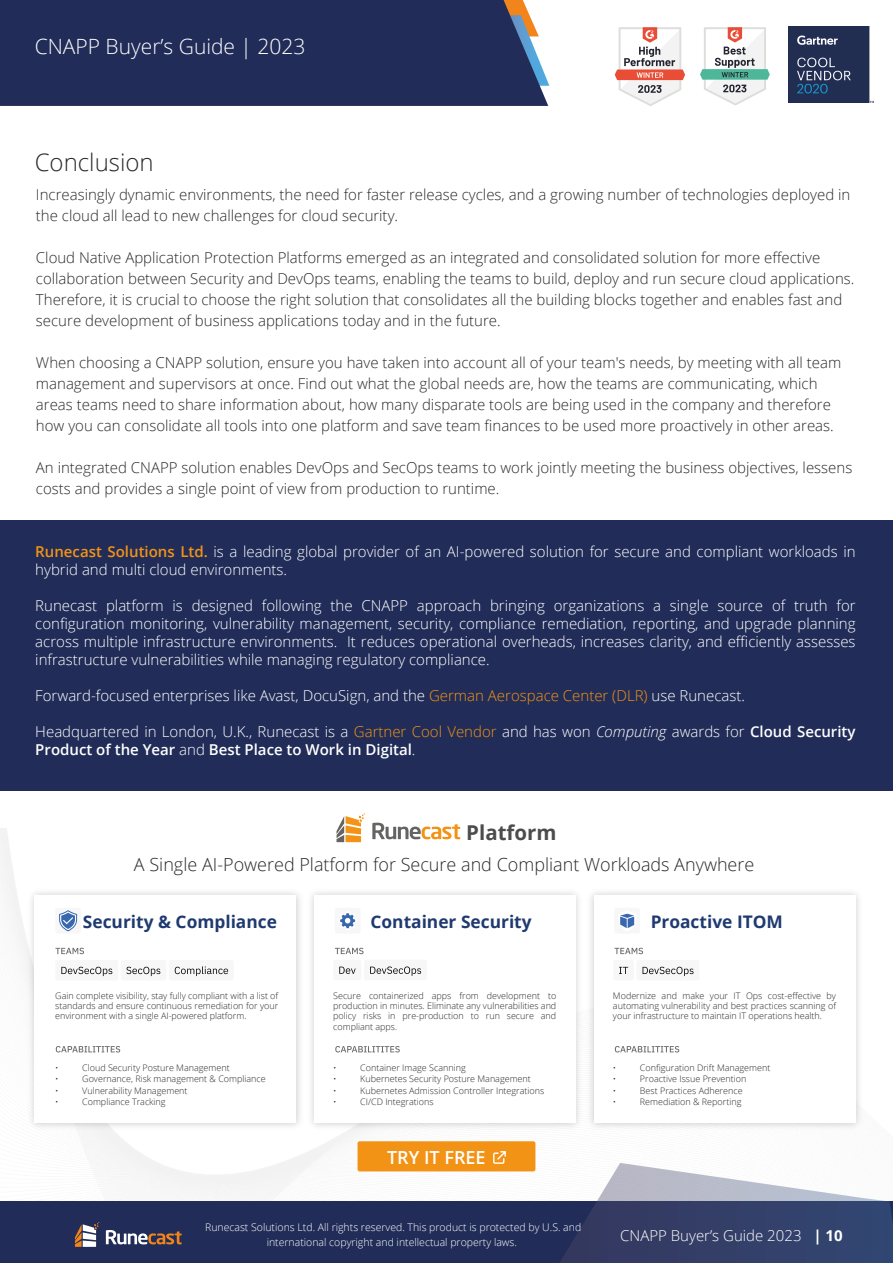
<style>
.page{position:relative;width:893px;height:1263px;background:#fff}
.page>*{position:absolute;margin:0;border:0;box-sizing:border-box;transform-origin:0 0}
.t1{font:300 24px "Open Sans";color:#292929}
.t2{font:300 21px "Open Sans";color:#fff}
.t3{font:700 20.4px "Open Sans";color:#4d4c4c}
.t4{font:300 18px "Open Sans";color:#292929}
.t5{font:600 18px "Open Sans";color:#fff}
.t6{font:700 17.4px "Open Sans";color:#1f3a70}
.t7{font:300 15px/21px "Open Sans";color:#292929}
.t8{font:300 15px/18px "Open Sans";color:#fff}
.t9{font:300 10.5px/15px "Open Sans";color:#fff;text-align:center}
.t10{font:300 9px/10.4px "Open Sans";color:#292929;text-align:justify}
.s1{font-weight:600;color:#f39316}
.s2{color:#f39316}
.s3{font-style:italic}
.s4{font-weight:600}
.s5{font-weight:700}
</style>
<div class="page">
<img style="left:0;top:829px;width:536px;height:370px">
<div style="left:0;top:1201px;width:893px;height:62px;background:#212d58"></div>
<svg style="left:106px;top:1230px;width:76px;height:14px"></svg>
<svg style="left:75px;top:1222px;width:24px;height:25px"></svg>
<svg style="left:560px;top:1163px;width:333px;height:100px"></svg>
<div style="left:0;top:0;width:548px;height:106px;background:#212d58"></div>
<img style="left:788px;top:26px;width:85px;height:77px">
<svg style="left:615px;top:27px;width:70px;height:79px"></svg>
<svg style="left:700px;top:27px;width:70px;height:79px"></svg>
<div style="left:0;top:520px;width:893px;height:271px;background:#212d58"></div>
<img style="left:23px;top:884px;width:280px;height:250px">
<div style="left:35px;top:896px;width:261px;height:227px;background:#fff"></div>
<div style="left:55px;top:908px;width:26px;height:25px;background:#f8f7f7;border-radius:3px"></div>
<svg style="left:59px;top:910px;width:18px;height:21px"></svg>
<svg style="left:55px;top:948px;width:29px;height:6px"></svg>
<div style="left:55px;top:960px;width:63px;height:20px;background:#f8f7f7;border-radius:3px"></div>
<svg style="left:61px;top:967px;width:51px;height:9px"></svg>
<div style="left:121px;top:960px;width:45px;height:20px;background:#f8f7f7;border-radius:3px"></div>
<svg style="left:126px;top:967px;width:34px;height:9px"></svg>
<div style="left:169px;top:960px;width:65px;height:20px;background:#f8f7f7;border-radius:3px"></div>
<svg style="left:175px;top:966px;width:53px;height:10px"></svg>
<svg style="left:56px;top:1046px;width:64px;height:6px"></svg>
<img style="left:303px;top:884px;width:278px;height:250px">
<div style="left:314px;top:896px;width:262px;height:227px;background:#fff"></div>
<div style="left:335px;top:908px;width:25px;height:25px;background:#f8f7f7;border-radius:3px"></div>
<svg style="left:340px;top:913px;width:16px;height:16px"></svg>
<svg style="left:335px;top:948px;width:29px;height:6px"></svg>
<svg style="left:335px;top:1046px;width:65px;height:6px"></svg>
<div style="left:333px;top:960px;width:28px;height:20px;background:#f8f7f7;border-radius:3px"></div>
<svg style="left:339px;top:967px;width:17px;height:7px"></svg>
<div style="left:364px;top:960px;width:63px;height:20px;background:#f8f7f7;border-radius:3px"></div>
<svg style="left:370px;top:966px;width:51px;height:10px"></svg>
<div style="left:614px;top:908px;width:26px;height:25px;background:#f8f7f7;border-radius:3px"></div>
<svg style="left:620px;top:913px;width:15px;height:15px"></svg>
<svg style="left:615px;top:948px;width:28px;height:6px"></svg>
<svg style="left:615px;top:1046px;width:64px;height:6px"></svg>
<div style="left:613px;top:960px;width:21px;height:20px;background:#f8f7f7;border-radius:3px"></div>
<svg style="left:619px;top:967px;width:9px;height:7px"></svg>
<div style="left:636px;top:960px;width:63px;height:20px;background:#f8f7f7;border-radius:3px"></div>
<svg style="left:642px;top:967px;width:51px;height:9px"></svg>
<svg style="left:372px;top:823px;width:88px;height:16px"></svg>
<svg style="left:336px;top:813px;width:29px;height:29px"></svg>
<div style="left:358px;top:1141px;width:177px;height:30px;background:#f39316;border-radius:2px"></div>
<svg style="left:493px;top:1151px;width:13px;height:13px"></svg>
<h2 class="t2" style="left:35px;top:32px;width:272px">CNAPP Buyer’s Guide | 2023</h2>
<h1 class="t1" style="left:35px;top:146px;width:120px">Conclusion</h1>
<p class="t7" style="left:36px;top:184px;width:816px">Increasingly dynamic environments, the need for faster release cycles, and a growing number of technologies deployed in the cloud all lead to new challenges for cloud security.</p>
<p class="t7" style="left:36px;top:247px;width:820px">Cloud Native Application Protection Platforms emerged as an integrated and consolidated solution for more effective collaboration between Security and DevOps teams, enabling the teams to build, deploy and run secure cloud applications.<br>Therefore, it is crucial to choose the right solution that consolidates all the building blocks together and enables fast and secure development of business applications today and in the future.</p>
<p class="t7" style="left:36px;top:352px;width:807px">When choosing a CNAPP solution, ensure you have taken into account all of your team's needs, by meeting with all team management and supervisors at once. Find out what the global needs are, how the teams are communicating, which areas teams need to share information about, how many disparate tools are being used in the company and therefore how you can consolidate all tools into one platform and save team finances to be used more proactively in other areas.</p>
<p class="t7" style="left:36px;top:457px;width:818px">An integrated CNAPP solution enables DevOps and SecOps teams to work jointly meeting the business objectives, lessens costs and provides a single point of view from production to runtime.</p>
<p class="t8" style="left:35px;top:542px;width:822px"><span class="s1">Runecast Solutions Ltd.</span> is a leading global provider of an AI-powered solution for secure and compliant workloads in hybrid and multi cloud environments.</p>
<p class="t8" style="left:35px;top:596px;width:822px;text-align:justify">Runecast platform is designed following the CNAPP approach bringing organizations a single source of truth for configuration monitoring, vulnerability management, security, compliance remediation, reporting, and upgrade planning across multiple infrastructure environments. It reduces operational overheads, increases clarity, and efficiently assesses infrastructure vulnerabilities while managing regulatory compliance.</p>
<p class="t8" style="left:35px;top:686px;width:711px">Forward-focused enterprises like Avast, DocuSign, and the <span class="s2">German Aerospace Center (DLR)</span> use Runecast.</p>
<p class="t8" style="left:35px;top:722px;width:822px">Headquartered in London, U.K., Runecast is a <span class="s2">Gartner Cool Vendor</span> and has won <span class="s3">Computing</span> awards for <span class="s4">Cloud Security<br>Product of the Year</span> and <span class="s4">Best Place to Work in Digital</span>.</p>
<h3 class="t3" style="left:466px;top:818px;width:92px">Platform</h3>
<p class="t4" style="left:134px;top:852px;width:622px">A Single AI-Powered Platform for Secure and Compliant Workloads Anywhere</p>
<p class="t6" style="left:83px;top:909px;width:196px">Security &amp; Compliance</p>
<p class="t6" style="left:370px;top:909px;width:163px">Container Security</p>
<p class="t6" style="left:651px;top:909px;width:134px">Proactive ITOM</p>
<p class="t10" style="left:55px;top:990px;width:225px">Gain complete visibility, stay fully compliant with a list of standards and ensure continuous remediation for your environment with a single AI-powered platform.</p>
<p class="t10" style="left:55px;top:1062px;width:5px">•</p>
<p class="t10" style="left:82px;top:1062px;width:149px">Cloud Security Posture Management</p>
<p class="t10" style="left:55px;top:1073px;width:5px">•</p>
<p class="t10" style="left:82px;top:1073px;width:185px">Governance, Risk management &amp; Compliance</p>
<p class="t10" style="left:55px;top:1085px;width:5px">•</p>
<p class="t10" style="left:82px;top:1085px;width:107px">Vulnerability Management</p>
<p class="t10" style="left:55px;top:1096px;width:5px">•</p>
<p class="t10" style="left:82px;top:1096px;width:85px">Compliance Tracking</p>
<p class="t10" style="left:333px;top:990px;width:225px">Secure containerized apps from development to production in minutes. Eliminate any vulnerabilities and policy risks in pre-production to run secure and compliant apps.</p>
<p class="t10" style="left:333px;top:1062px;width:5px">•</p>
<p class="t10" style="left:360px;top:1062px;width:107px">Container Image Scanning</p>
<p class="t10" style="left:333px;top:1073px;width:5px">•</p>
<p class="t10" style="left:360px;top:1073px;width:172px">Kubernetes Security Posture Management</p>
<p class="t10" style="left:333px;top:1085px;width:5px">•</p>
<p class="t10" style="left:360px;top:1085px;width:186px">Kubernetes Admission Controller Integrations</p>
<p class="t10" style="left:333px;top:1096px;width:5px">•</p>
<p class="t10" style="left:360px;top:1096px;width:75px">CI/CD Integrations</p>
<p class="t10" style="left:613px;top:990px;width:225px">Modernize and make your IT Ops cost-effective by automating vulnerability and best practices scanning of your infrastructure to maintain IT operations health.</p>
<p class="t10" style="left:613px;top:1062px;width:5px">•</p>
<p class="t10" style="left:640px;top:1062px;width:132px">Configuration Drift Management</p>
<p class="t10" style="left:613px;top:1073px;width:5px">•</p>
<p class="t10" style="left:640px;top:1073px;width:108px">Proactive Issue Prevention</p>
<p class="t10" style="left:613px;top:1085px;width:5px">•</p>
<p class="t10" style="left:640px;top:1085px;width:104px">Best Practices Adherence</p>
<p class="t10" style="left:613px;top:1096px;width:5px">•</p>
<p class="t10" style="left:640px;top:1096px;width:103px">Remediation &amp; Reporting</p>
<p class="t5" style="left:387px;top:1145px;width:100px">TRY IT FREE</p>
<p class="t9" style="left:205px;top:1220px;width:378px">Runecast Solutions Ltd. All rights reserved. This product is protected by U.S. and international copyright and intellectual property laws.</p>
<p class="t8" style="left:620px;top:1226px;width:224px">CNAPP Buyer’s Guide 2023 <span class="s5">| 10</span></p>
</div>
